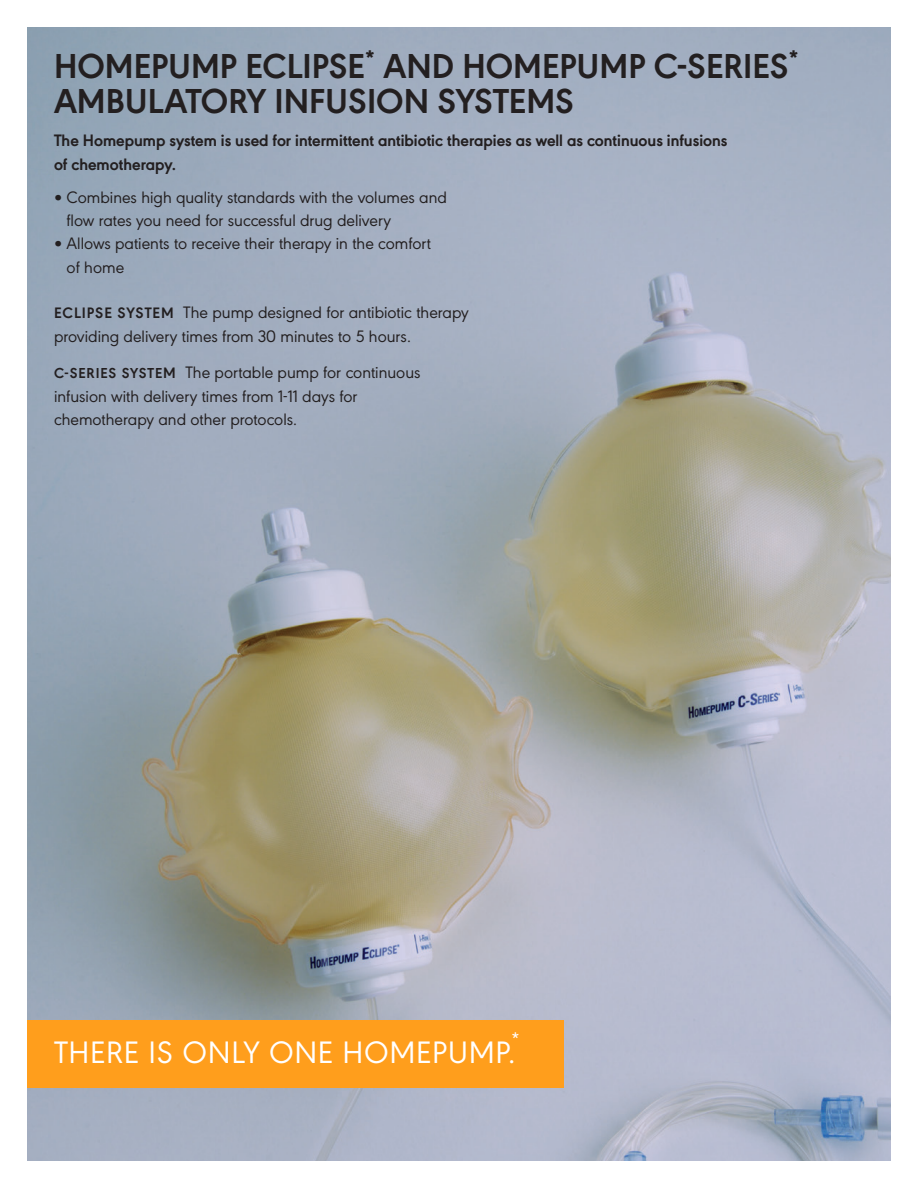
<style>
.page{position:relative;width:918px;height:1188px;background:#fff}
.page>*{position:absolute;margin:0;border:0;box-sizing:border-box;transform-origin:0 0}
.t1{font:700 36px/34.5px "Avanos Sans";color:#231f20}
.Headline__2-Line{font:32.25px "Avanos Sans";letter-spacing:.02em;color:#fff}
.Headline__2-Line-2{font:18.75px "Avanos Sans";color:#fff}
.body{font:17.25px/23.2px "Avanos Sans";color:#231f20}
.body-2{font:700 17.25px/23.2px "Avanos Sans";color:#231f20}
.s1{font-weight:700;font-size:15.75px}
.s2{font-weight:700;font-size:15px}
</style>
<div class="page">
<img style="left:27px;top:27px;width:864px;height:1134px">
<div style="left:27px;top:1021px;width:537px;height:67px;background:#ff9e1c"></div>
<p class="t1" style="left:54px;top:46px;width:746px">HOMEPUMP ECLIPSE<sup>*</sup> AND HOMEPUMP C-SERIES<sup>*<br></sup>AMBULATORY INFUSION SYSTEMS</p>
<p class="body-2" style="left:54px;top:128px;width:675px">The Homepump system is used for intermittent antibiotic therapies as well as continuous infusions of chemotherapy.</p>
<p class="body" style="left:67px;top:184px;width:382px;text-indent:-13px">• Combines high quality standards with the volumes and flow rates you need for successful drug delivery</p>
<p class="body" style="left:67px;top:231px;width:366px;text-indent:-13px">• Allows patients to receive their therapy in the comfort of home</p>
<p class="body" style="left:54px;top:300px;width:416px"><span class="s1">ECLIPSE SYSTEM</span> The pump designed for antibiotic therapy providing delivery times from 30 minutes to 5 hours.</p>
<p class="body" style="left:54px;top:360px;width:368px"><span class="s2">C-SERIES SYSTE</span><span class="s1">M</span> The portable pump for continuous infusion with delivery times from 1-11 days for chemotherapy and other protocols.</p>
<p class="Headline__2-Line-2" style="left:511px;top:1026px;width:10px">*</p>
<p class="Headline__2-Line" style="left:54px;top:1029px;width:463px">THERE IS ONLY ONE HOMEPUMP.</p>
</div>
